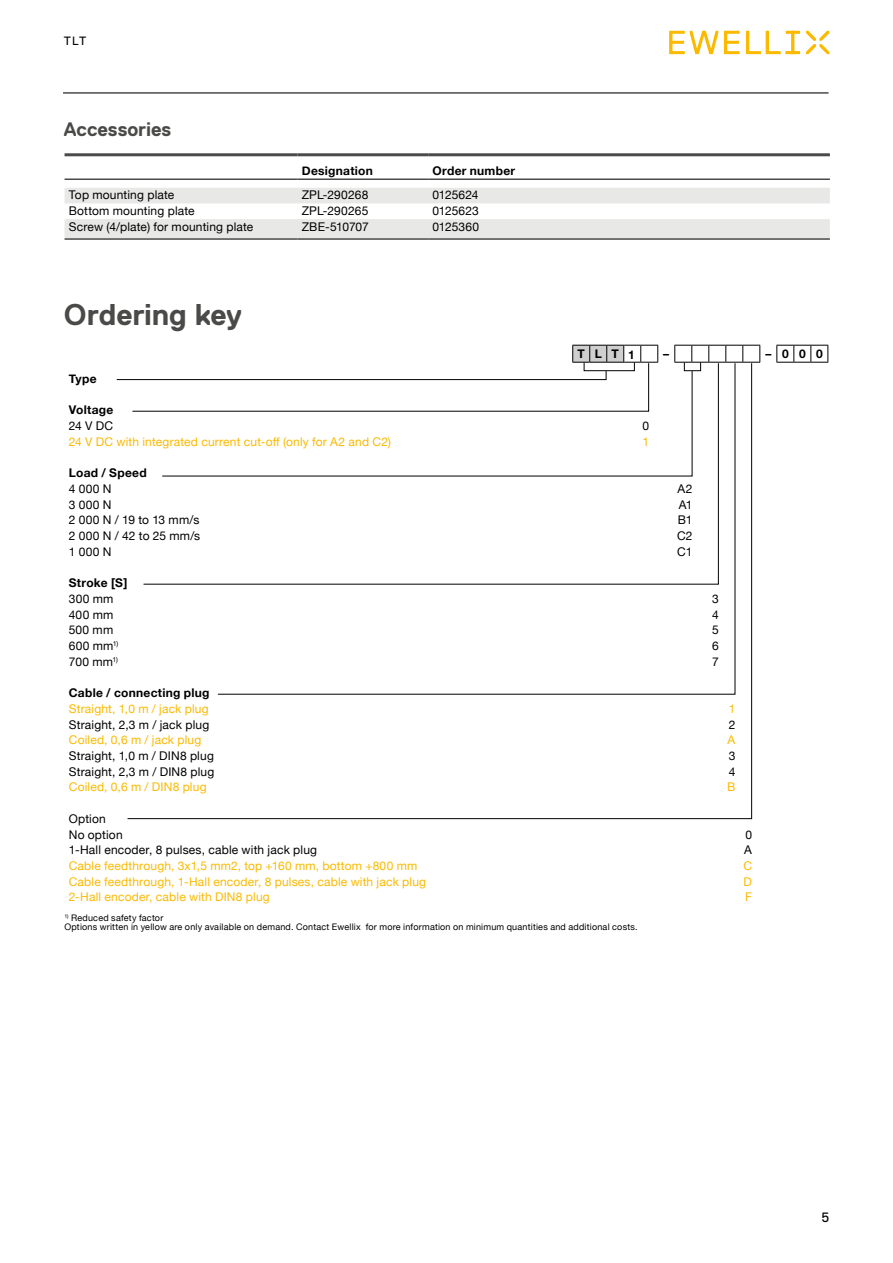
<style>
.page{position:relative;width:893px;height:1263px;background:#fff}
.page>*{position:absolute;margin:0;border:0;box-sizing:border-box;transform-origin:0 0}
.t1{font:700 30px "Replica";letter-spacing:-.01em;color:#4a4a49}
.t2{font:700 19.5px "Replica";letter-spacing:-.005em;color:#4a4a49}
.t3{font:13.5px "Replica";color:#000}
.t4{font:12px/15.6px "Helvetica Neue";letter-spacing:.015em;color:#000}
.t5{font:12px "Helvetica Neue";letter-spacing:.015em;color:#fbba00}
.t6{font:700 12px "Helvetica Neue";letter-spacing:.025em;color:#000}
.t7{font:12px "Helvetica Neue";letter-spacing:-.01em;color:#000}
.t8{font:700 12px "Helvetica Neue LT Std";letter-spacing:.815em;color:#000}
.t9{font:12px "Replica";color:#000}
.t10{font:9px/9px "Helvetica Neue";letter-spacing:.025em;color:#000}
</style>
<div class="page">
<svg style="left:669px;top:31px;width:131px;height:23px"></svg>
<svg style="left:806px;top:31px;width:23px;height:23px"></svg>
<hr style="left:63px;top:93px;width:765px;height:1px;background:#4a4a49">
<svg style="left:776px;top:345px;width:52px;height:18px"></svg>
<svg style="left:674px;top:345px;width:86px;height:18px"></svg>
<svg style="left:116px;top:345px;width:542px;height:36px"></svg>
<svg style="left:127px;top:362px;width:625px;height:457px"></svg>
<svg style="left:65px;top:188px;width:765px;height:50px"></svg>
<hr style="left:65px;top:153px;width:233px;height:3px;background:#4a4a49">
<hr style="left:298px;top:153px;width:130px;height:3px;background:#4a4a49">
<hr style="left:428px;top:153px;width:402px;height:3px;background:#4a4a49">
<hr style="left:65px;top:178px;width:233px;height:2px;background:#4a4a49">
<hr style="left:298px;top:178px;width:130px;height:2px;background:#4a4a49">
<hr style="left:428px;top:178px;width:402px;height:2px;background:#4a4a49">
<hr style="left:65px;top:238px;width:233px;height:2px;background:#4a4a49">
<hr style="left:298px;top:238px;width:130px;height:2px;background:#4a4a49">
<hr style="left:428px;top:238px;width:402px;height:2px;background:#4a4a49">
<p class="t9" style="left:64px;top:34px;width:24px">TLT</p>
<h2 class="t2" style="left:64px;top:118px;width:109px">Accessories</h2>
<p class="t6" style="left:302px;top:163px;width:73px">Designation</p>
<p class="t6" style="left:432px;top:163px;width:84px">Order number</p>
<p class="t4" style="left:69px;top:187px;width:107px">Top mounting plate</p>
<p class="t4" style="left:302px;top:187px;width:68px">ZPL-290268</p>
<p class="t7" style="left:432px;top:188px;width:47px">0125624</p>
<p class="t4" style="left:69px;top:203px;width:127px">Bottom mounting plate</p>
<p class="t4" style="left:302px;top:203px;width:68px">ZPL-290265</p>
<p class="t4" style="left:432px;top:203px;width:48px">0125623</p>
<p class="t4" style="left:69px;top:218px;width:186px">Screw (4/plate) for mounting plate</p>
<p class="t7" style="left:302px;top:219px;width:68px">ZBE-510707</p>
<p class="t4" style="left:432px;top:218px;width:48px">0125360</p>
<h1 class="t1" style="left:64px;top:298px;width:180px">Ordering key</h1>
<p class="t8" style="left:578px;top:346px;width:59px">TLT1</p>
<p class="t8" style="left:663px;top:346px;width:9px">–</p>
<p class="t8" style="left:765px;top:346px;width:59px">–000</p>
<p class="t6" style="left:69px;top:371px;width:29px">Type</p>
<p class="t6" style="left:69px;top:403px;width:46px">Voltage</p>
<p class="t4" style="left:69px;top:418px;width:46px">24 V DC</p>
<p class="t4" style="left:642px;top:418px;width:8px">0</p>
<p class="t5" style="left:69px;top:434px;width:324px">24 V DC with integrated current cut-off (only for A2 and C2)</p>
<p class="t5" style="left:642px;top:434px;width:8px">1</p>
<p class="t6" style="left:69px;top:466px;width:79px">Load / Speed</p>
<p class="t4" style="left:69px;top:481px;width:44px">4 000 N</p>
<p class="t4" style="left:677px;top:481px;width:16px">A2</p>
<p class="t4" style="left:69px;top:496px;width:44px">3 000 N</p>
<p class="t4" style="left:679px;top:496px;width:15px">A1</p>
<p class="t4" style="left:69px;top:512px;width:132px">2 000 N / 19 to 13 mm/s</p>
<p class="t4" style="left:678px;top:512px;width:16px">B1</p>
<p class="t4" style="left:69px;top:528px;width:133px">2 000 N / 42 to 25 mm/s</p>
<p class="t4" style="left:677px;top:528px;width:17px">C2</p>
<p class="t4" style="left:69px;top:543px;width:44px">1 000 N</p>
<p class="t4" style="left:677px;top:543px;width:17px">C1</p>
<p class="t6" style="left:69px;top:576px;width:60px">Stroke [S]</p>
<p class="t4" style="left:69px;top:591px;width:46px">300 mm</p>
<p class="t4" style="left:712px;top:591px;width:8px">3</p>
<p class="t4" style="left:69px;top:606px;width:46px">400 mm</p>
<p class="t4" style="left:712px;top:606px;width:8px">4</p>
<p class="t4" style="left:69px;top:622px;width:46px">500 mm</p>
<p class="t4" style="left:712px;top:622px;width:8px">5</p>
<p class="t4" style="left:69px;top:638px;width:51px">600 mm<sup>1)</sup></p>
<p class="t4" style="left:712px;top:638px;width:8px">6</p>
<p class="t4" style="left:69px;top:653px;width:51px">700 mm<sup>1)</sup></p>
<p class="t4" style="left:712px;top:653px;width:8px">7</p>
<p class="t6" style="left:69px;top:686px;width:142px">Cable / connecting plug</p>
<p class="t5" style="left:69px;top:702px;width:141px">Straight, 1,0 m / jack plug</p>
<p class="t5" style="left:729px;top:702px;width:8px">1</p>
<p class="t4" style="left:69px;top:716px;width:142px">Straight, 2,3 m / jack plug</p>
<p class="t4" style="left:729px;top:716px;width:8px">2</p>
<p class="t5" style="left:69px;top:733px;width:134px">Coiled, 0,6 m / jack plug</p>
<p class="t5" style="left:728px;top:733px;width:9px">A</p>
<p class="t4" style="left:69px;top:748px;width:147px">Straight, 1,0 m / DIN8 plug</p>
<p class="t4" style="left:729px;top:748px;width:8px">3</p>
<p class="t4" style="left:69px;top:763px;width:147px">Straight, 2,3 m / DIN8 plug</p>
<p class="t4" style="left:729px;top:763px;width:8px">4</p>
<p class="t5" style="left:69px;top:780px;width:139px">Coiled, 0,6 m / DIN8 plug</p>
<p class="t5" style="left:727px;top:780px;width:10px">B</p>
<p class="t4" style="left:69px;top:811px;width:55px">Option<br>No option</p>
<p class="t4" style="left:745px;top:826px;width:8px">0</p>
<p class="t4" style="left:69px;top:842px;width:250px">1-Hall encoder, 8 pulses, cable with jack plug</p>
<p class="t4" style="left:744px;top:842px;width:9px">A</p>
<p class="t5" style="left:69px;top:858px;width:350px">Cable feedthrough, 3x1,5 mm2, top +160 mm, bottom +800 mm</p>
<p class="t5" style="left:743px;top:858px;width:10px">C</p>
<p class="t5" style="left:69px;top:874px;width:359px">Cable feedthrough, 1-Hall encoder, 8 pulses, cable with jack plug</p>
<p class="t5" style="left:744px;top:874px;width:10px">D</p>
<p class="t5" style="left:69px;top:890px;width:202px">2-Hall encoder, cable with DIN8 plug</p>
<p class="t5" style="left:745px;top:890px;width:8px">F</p>
<p class="t10" style="left:64px;top:913px;width:575px"><sup>1)</sup> Reduced safety factor<br>Options written in yellow are only available on demand. Contact Ewellix for more information on minimum quantities and additional costs.</p>
<p class="t3" style="left:821px;top:1209px;width:9px">5</p>
</div>
